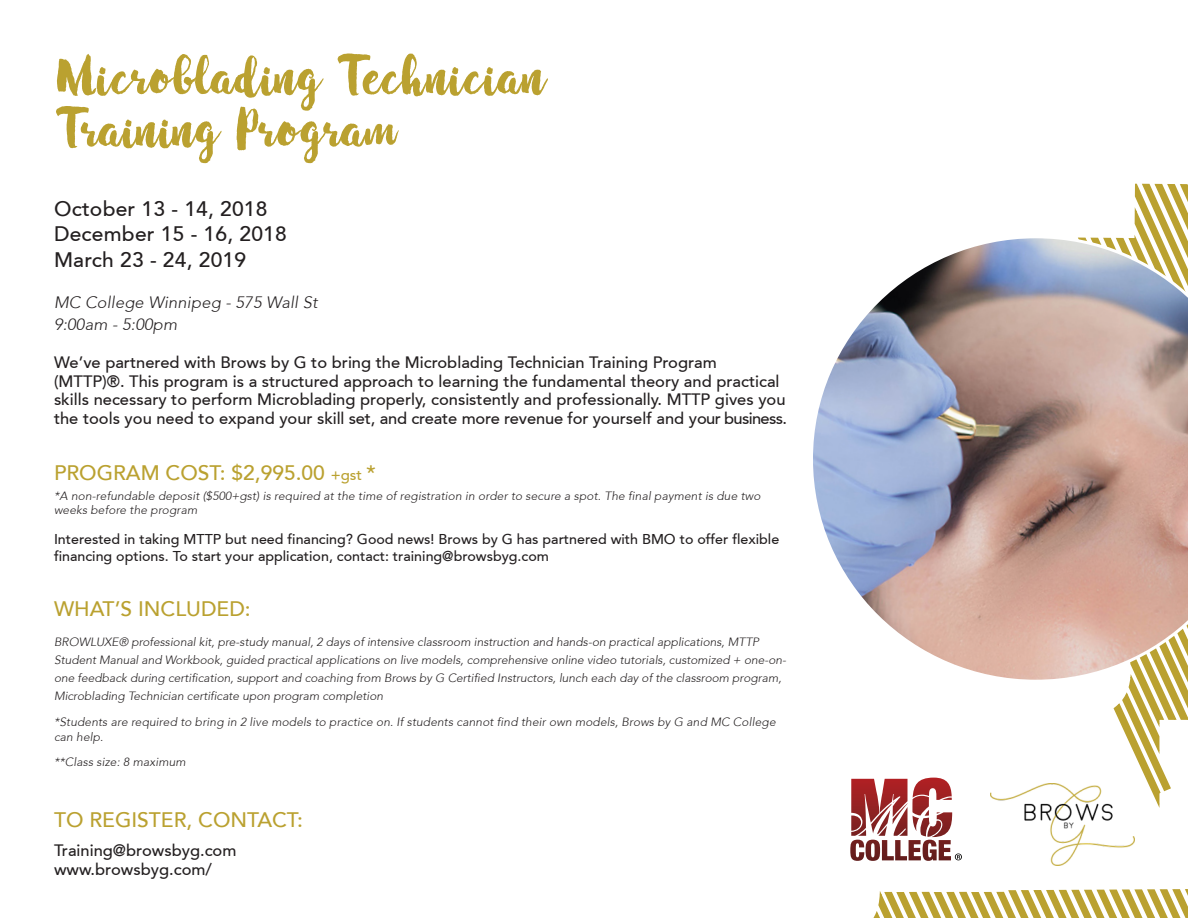
<style>
.page{position:relative;width:1188px;height:918px;background:#fff}
.page>*{position:absolute;margin:0;border:0;box-sizing:border-box;transform-origin:0 0}
.t1{font:58.5px "Winter Brush Demo";color:#baa130}
.t2{font:500 21px "Avenir 65";color:#baa130}
.t3{font:500 21px "Avenir 65";letter-spacing:.01em;color:#231f20}
.t4{font:500 16.5px/18.8px "Avenir 65";color:#231f20}
.t5{font:italic 300 16.5px "Avenir 35";letter-spacing:.01em;color:#231f20}
.t6{font:500 14.25px/16.5px "Avenir 65";color:#231f20}
.t7{font:italic 300 12px/18px "Avenir 35";color:#231f20}
.s1{font-size:15px}
</style>
<div class="page">
<svg style="left:1113px;top:683px;width:75px;height:125px"></svg>
<svg style="left:1134px;top:183px;width:54px;height:52px"></svg>
<svg style="left:850px;top:778px;width:112px;height:83px"></svg>
<img style="left:990px;top:783px;width:144px;height:83px">
<svg style="left:873px;top:889px;width:315px;height:29px"></svg>
<svg style="left:813px;top:235px;width:375px;height:448px"></svg>
<p class="t1" style="left:54px;top:48px;width:493px">Microblading Technician</p>
<p class="t1" style="left:54px;top:101px;width:345px">Training Program</p>
<p class="t3" style="left:54px;top:197px;width:215px">October 13 - 14, 2018</p>
<p class="t3" style="left:54px;top:222px;width:234px">December 15 - 16, 2018</p>
<p class="t3" style="left:54px;top:247px;width:194px">March 23 - 24, 2019</p>
<p class="t5" style="left:54px;top:293px;width:265px">MC College Winnipeg - 575 Wall St</p>
<p class="t5" style="left:54px;top:315px;width:125px">9:00am - 5:00pm</p>
<p class="t4" style="left:54px;top:353px;width:735px">We’ve partnered with Brows by G to bring the Microblading Technician Training Program (MTTP)®. This program is a structured approach to learning the fundamental theory and practical skills necessary to perform Microblading properly, consistently and professionally. MTTP gives you the tools you need to expand your skill set, and create more revenue for yourself and your business.</p>
<p class="t2" style="left:54px;top:460px;width:324px">PROGRAM COST: $2,995.00 <span class="s1">+gst</span> *</p>
<p class="t7" style="left:54px;top:487px;width:708px">*A non-refundable deposit ($500+gst) is required at the time of registration in order to secure a spot. The final payment is due two</p>
<p class="t7" style="left:54px;top:501px;width:145px">weeks before the program</p>
<p class="t6" style="left:54px;top:531px;width:727px">Interested in taking MTTP but need financing? Good news! Brows by G has partnered with BMO to offer flexible financing options. To start your application, contact: training@browsbyg.com</p>
<p class="t2" style="left:54px;top:597px;width:198px">WHAT’S INCLUDED:</p>
<p class="t7" style="left:54px;top:633px;width:734px">BROWLUXE® professional kit, pre-study manual, 2 days of intensive classroom instruction and hands-on practical applications, MTTP Student Manual and Workbook, guided practical applications on live models, comprehensive online video tutorials, customized + one-on&shy;one feedback during certification, support and coaching from Brows by G Certified Instructors, lunch each day of the classroom program, Microblading Technician certificate upon program completion</p>
<p class="t7" style="left:54px;top:715px;width:723px;line-height:14.4px">*Students are required to bring in 2 live models to practice on. If students cannot find their own models, Brows by G and MC College can help.</p>
<p class="t7" style="left:54px;top:753px;width:133px">**Class size: 8 maximum</p>
<p class="t2" style="left:54px;top:808px;width:251px">TO REGISTER, CONTACT:</p>
<p class="t4" style="left:54px;top:841px;width:184px">Training@browsbyg.com</p>
<p class="t4" style="left:54px;top:860px;width:160px">www.browsbyg.com/</p>
</div>
